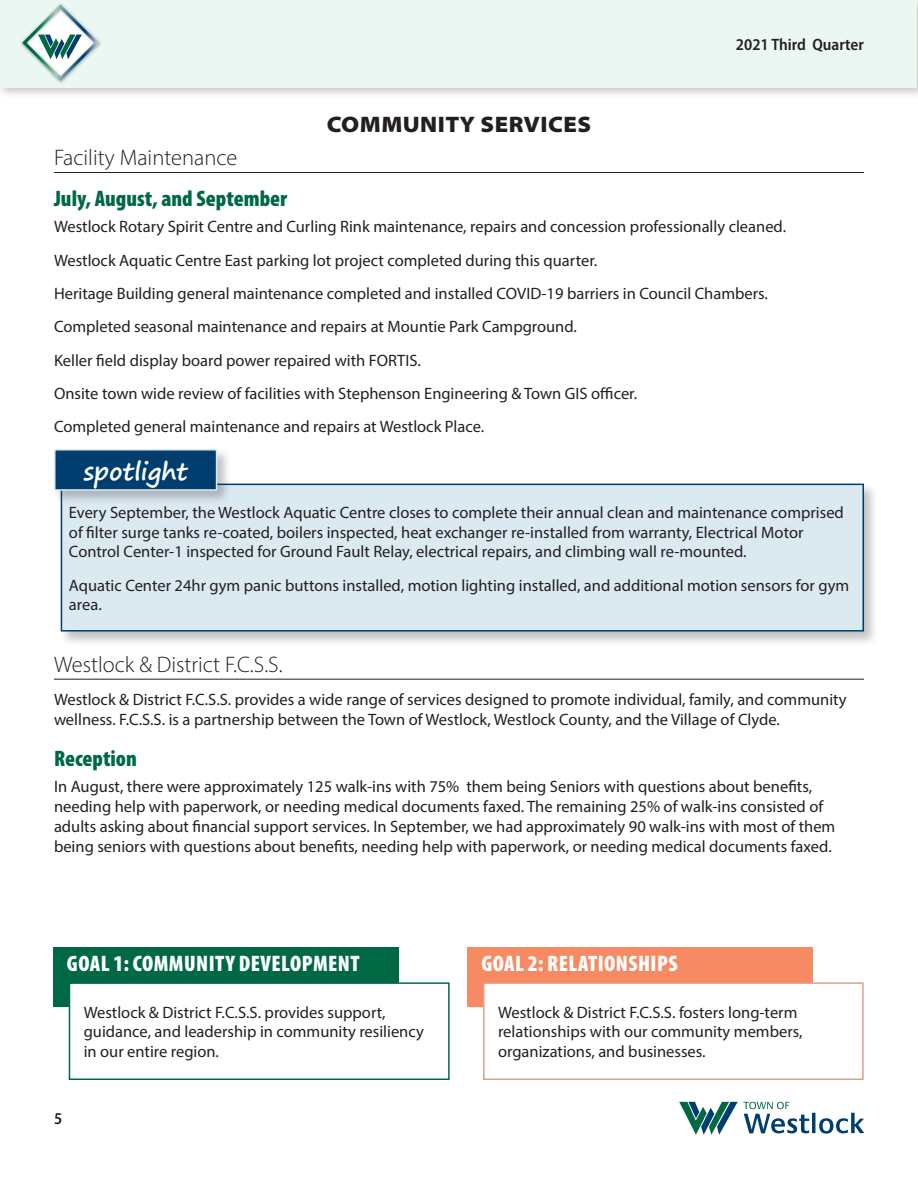
<style>
.page{position:relative;width:918px;height:1188px;background:#fff}
.page>*{position:absolute;margin:0;border:0;box-sizing:border-box;transform-origin:0 0}
.body{font:700 24px "Segoe Print";color:#fff}
.body-2{font:900 condensed 22.5px "Myriad Pro";letter-spacing:.02em;color:#fff}
.span_all_left_rule_b{font:300 22.5px "Myriad Pro";color:#231f20}
.column_header{font:900 condensed 22.5px "Myriad Pro";color:#006944}
.Section_header{font:900 semi-expanded 22.5px "Myriad Pro";letter-spacing:.02em;color:#231f20}
.body-3{font:16.5px/19.8px "Myriad Pro";color:#231f20}
.t1{font:600 semi-condensed 16.5px "Myriad Pro";color:#231f20}
</style>
<div class="page">
<hr style="left:812px;top:1113px;width:3px;height:20px;background:#003e6f">
<svg style="left:819px;top:1113px;width:45px;height:21px"></svg>
<svg style="left:679px;top:1102px;width:130px;height:33px"></svg>
<div style="left:0;top:0;width:918px;height:99px;background:#231f20;opacity:.25"></div>
<div style="left:0;top:0;width:917px;height:88px;background:#ecf7f1"></div>
<hr style="left:914px;top:0;width:4px;height:99px;background:#231f20;opacity:.25">
<svg style="left:21px;top:4px;width:80px;height:79px"></svg>
<hr style="left:54px;top:172px;width:810px;height:1px;background:#231f20">
<hr style="left:54px;top:679px;width:810px;height:1px;background:#231f20">
<div style="left:59px;top:482px;width:820px;height:164px;background:#231f20;opacity:.27"></div>
<div style="left:61px;top:484px;width:802px;height:147px;background:#dbeaf1"></div>
<div style="left:61px;top:484px;width:803px;height:148px;border:2px solid #003e6f"></div>
<div style="left:52px;top:448px;width:180px;height:58px;background:#231f20;opacity:.27"></div>
<div style="left:55px;top:450px;width:162px;height:40px;background:#003e6f"></div>
<div style="left:54px;top:449px;width:163px;height:42px;border:2px solid #dbeaf1"></div>
<div style="left:53px;top:947px;width:346px;height:60px;background:#006944"></div>
<div style="left:69px;top:983px;width:380px;height:96px;background:#fff"></div>
<div style="left:69px;top:982px;width:381px;height:98px;border:2px solid #006944"></div>
<div style="left:468px;top:947px;width:345px;height:60px;background:#f58a63"></div>
<div style="left:484px;top:983px;width:379px;height:96px;background:#fff"></div>
<div style="left:483px;top:982px;width:381px;height:98px;border:2px solid #de9e89"></div>
<p class="Section_header" style="left:327px;top:109px;width:266px">COMMUNITY SERVICES</p>
<p class="t1" style="left:736px;top:34px;width:130px">2021 Third Quarter</p>
<p class="span_all_left_rule_b" style="left:54px;top:144px;width:185px">Facility Maintenance</p>
<p class="column_header" style="left:54px;top:184px;width:235px">July, August, and September</p>
<p class="body-3" style="left:54px;top:217px;width:732px">Westlock Rotary Spirit Centre and Curling Rink maintenance, repairs and concession professionally cleaned.</p>
<p class="body-3" style="left:54px;top:250px;width:543px">Westlock Aquatic Centre East parking lot project completed during this quarter.</p>
<p class="body-3" style="left:54px;top:283px;width:714px">Heritage Building general maintenance completed and installed COVID-19 barriers in Council Chambers.</p>
<p class="body-3" style="left:54px;top:317px;width:523px">Completed seasonal maintenance and repairs at Mountie Park Campground.</p>
<p class="body-3" style="left:54px;top:350px;width:367px">Keller field display board power repaired with FORTIS.</p>
<p class="body-3" style="left:54px;top:383px;width:583px">Onsite town wide review of facilities with Stephenson Engineering &amp; Town GIS officer.</p>
<p class="body-3" style="left:54px;top:417px;width:430px">Completed general maintenance and repairs at Westlock Place.</p>
<p class="body" style="left:84px;top:450px;width:105px">spotlight</p>
<p class="body-3" style="left:69px;top:502px;width:776px">Every September, the Westlock Aquatic Centre closes to complete their annual clean and maintenance comprised of filter surge tanks re-coated, boilers inspected, heat exchanger re-installed from warranty, Electrical Motor<br>Control Center-1 inspected for Ground Fault Relay, electrical repairs, and climbing wall re-mounted.</p>
<p class="body-3" style="left:69px;top:575px;width:782px">Aquatic Center 24hr gym panic buttons installed, motion lighting installed, and additional motion sensors for gym area.</p>
<p class="span_all_left_rule_b" style="left:54px;top:651px;width:230px">Westlock &amp; District F.C.S.S.</p>
<p class="body-3" style="left:54px;top:690px;width:794px">Westlock &amp; District F.C.S.S. provides a wide range of services designed to promote individual, family, and community wellness. F.C.S.S. is a partnership between the Town of Westlock, Westlock County, and the Village of Clyde.</p>
<p class="column_header" style="left:54px;top:744px;width:84px">Reception</p>
<p class="body-3" style="left:54px;top:777px;width:783px">In August, there were approximately 125 walk-ins with 75% them being Seniors with questions about benefits, needing help with paperwork, or needing medical documents faxed. The remaining 25% of walk-ins consisted of adults asking about financial support services. In September, we had approximately 90 walk-ins with most of them being seniors with questions about benefits, needing help with paperwork, or needing medical documents faxed.</p>
<p class="body-2" style="left:67px;top:949px;width:294px">GOAL 1: COMMUNITY DEVELOPMENT</p>
<p class="body-3" style="left:84px;top:1002px;width:342px">Westlock &amp; District F.C.S.S. provides support, guidance, and leadership in community resiliency in our entire region.</p>
<p class="t1" style="left:54px;top:1109px;width:10px">5</p>
<p class="body-2" style="left:481px;top:949px;width:198px">GOAL 2: RELATIONSHIPS</p>
<p class="body-3" style="left:498px;top:1002px;width:306px">Westlock &amp; District F.C.S.S. fosters long-term relationships with our community members, organizations, and businesses.</p>
</div>
